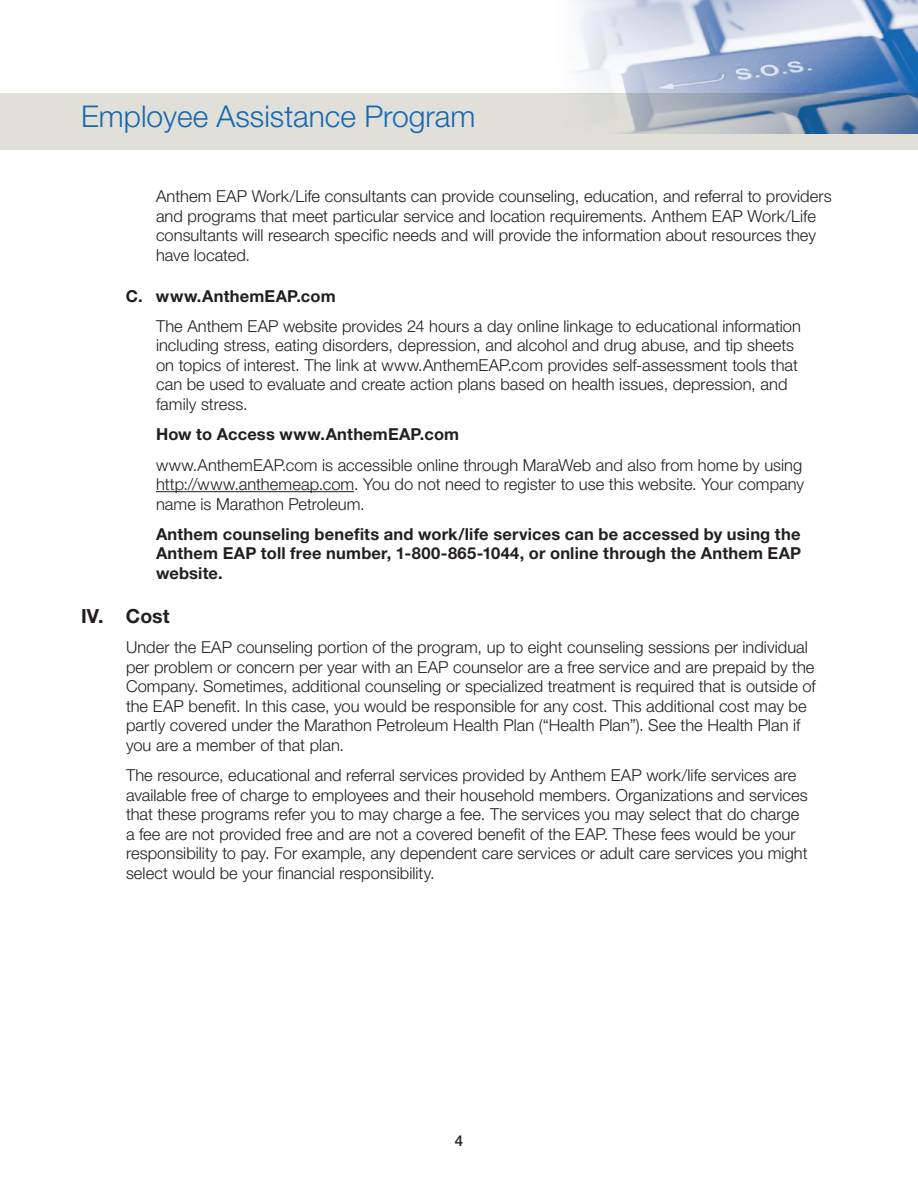
<style>
.page{position:relative;width:918px;height:1188px;background:#fff}
.page>*{position:absolute;margin:0;border:0;box-sizing:border-box;transform-origin:0 0}
.t1{font:300 30px "Helvetica Neue";color:#1768b4}
.HD_1{font:700 19.5px "Helvetica Neue";color:#231f20}
.HD_1_Body{font:300 16.5px/19.5px "Helvetica Neue";color:#231f20}
.HD_2_Body{font:300 16.5px/19.5px "Helvetica Neue";color:#231f20}
.HD_2_Body-2{font:700 16.5px/19.5px "Helvetica Neue";letter-spacing:.01em;color:#231f20;text-align:justify}
.HD_2{font:700 16.5px "Helvetica Neue";letter-spacing:.01em;color:#231f20}
.t2{font:500 15px "Helvetica Neue";color:#231f20}
</style>
<div class="page">
<div style="left:0;top:93px;width:918px;height:57px;background:#e1e0d8"></div>
<img style="left:575px;top:0;width:343px;height:133px">
<hr style="left:156px;top:491px;width:198px;height:1px;background:#231f20">
<h1 class="t1" style="left:81px;top:98px;width:396px">Employee Assistance Program</h1>
<p class="HD_2_Body" style="left:156px;top:186px;width:677px">Anthem EAP Work/Life consultants can provide counseling, education, and referral to providers and programs that meet particular service and location requirements. Anthem EAP Work/Life consultants will research specific needs and will provide the information about resources they have located.</p>
<p class="HD_2" style="left:126px;top:286px;width:211px">C. www.AnthemEAP.com</p>
<p class="HD_2_Body" style="left:156px;top:316px;width:646px">The Anthem EAP website provides 24 hours a day online linkage to educational information including stress, eating disorders, depression, and alcohol and drug abuse, and tip sheets on topics of interest. The link at www.AnthemEAP.com provides self-assessment tools that can be used to evaluate and create action plans based on health issues, depression, and family stress.</p>
<p class="HD_2_Body-2" style="left:156px;top:424px;width:305px">How to Access www.AnthemEAP.com</p>
<p class="HD_2_Body" style="left:156px;top:455px;width:650px;text-align:justify">www.AnthemEAP.com is accessible online through MaraWeb and also from home by using http://www.anthemeap.com. You do not need to register to use this website. Your company name is Marathon Petroleum.</p>
<p class="HD_2_Body-2" style="left:156px;top:524px;width:647px">Anthem counseling benefits and work/life services can be accessed by using the Anthem EAP toll free number, 1-800-865-1044, or online through the Anthem EAP website.</p>
<p class="HD_1" style="left:81px;top:604px;width:90px">IV. Cost</p>
<p class="HD_1_Body" style="left:126px;top:637px;width:691px">Under the EAP counseling portion of the program, up to eight counseling sessions per individual per problem or concern per year with an EAP counselor are a free service and are prepaid by the Company. Sometimes, additional counseling or specialized treatment is required that is outside of the EAP benefit. In this case, you would be responsible for any cost. This additional cost may be partly covered under the Marathon Petroleum Health Plan (“Health Plan”). See the Health Plan if you are a member of that plan.</p>
<p class="HD_1_Body" style="left:126px;top:765px;width:683px">The resource, educational and referral services provided by Anthem EAP work/life services are available free of charge to employees and their household members. Organizations and services that these programs refer you to may charge a fee. The services you may select that do charge a fee are not provided free and are not a covered benefit of the EAP. These fees would be your responsibility to pay. For example, any dependent care services or adult care services you might select would be your financial responsibility.</p>
<p class="t2" style="left:455px;top:1131px;width:10px">4</p>
</div>
